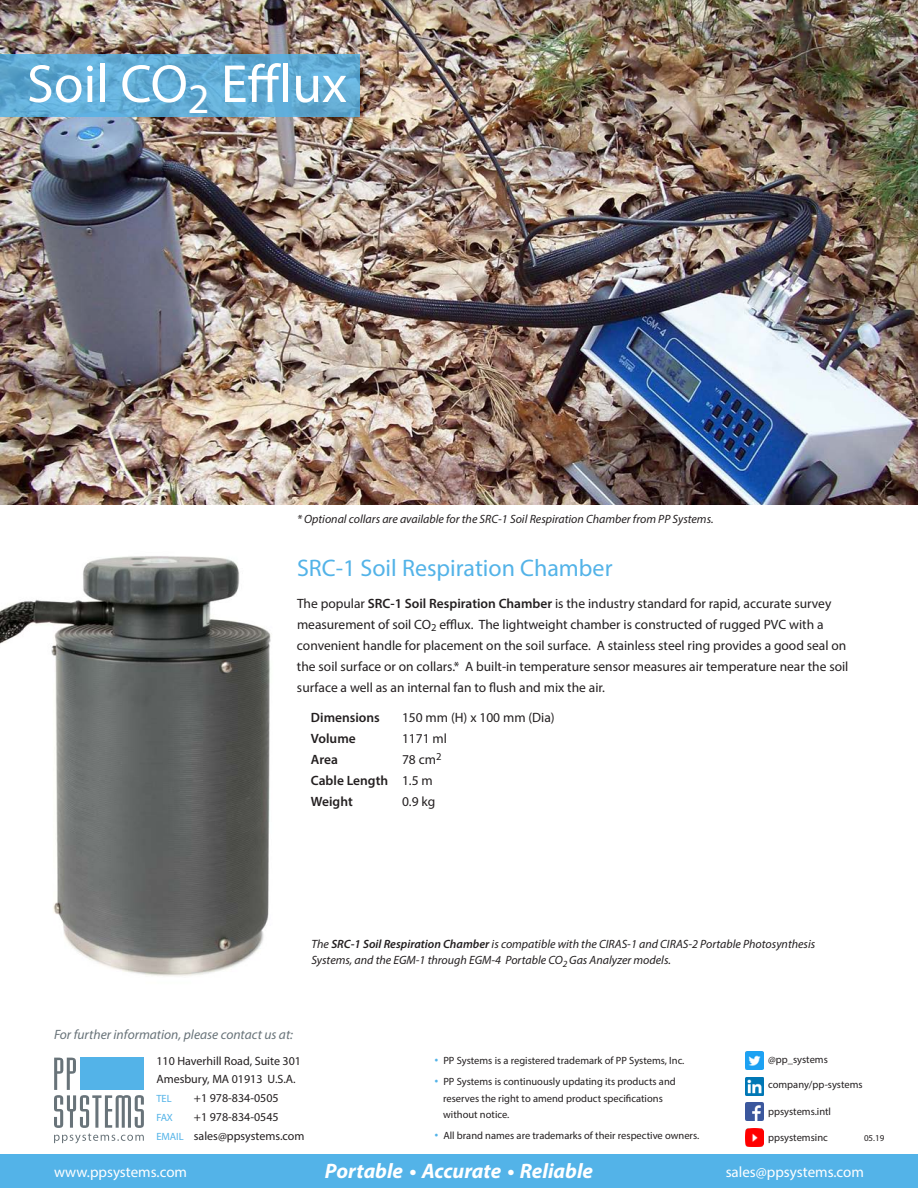
<style>
.page{position:relative;width:918px;height:1188px;background:#fff}
.page>*{position:absolute;margin:0;border:0;box-sizing:border-box;transform-origin:0 0}
.t1{font:54px "Myriad Pro";color:#fff}
.t2{font:24px "Myriad Pro";color:#53b3e8}
.t3{font:italic 700 21px "Myriad Pro";color:#fff}
.t4{font:15px "Myriad Pro";color:#fff}
.t5{font:13.5px/21px "Myriad Pro";color:#231f20}
.t6{font:600 13.5px "Myriad Pro";color:#231f20}
.t7{font:italic 13.5px "Myriad Pro";color:#687379}
.t8{font:italic 12px/16.5px "Myriad Pro";color:#231f20}
.t9{font:12px "Myriad Pro";color:#231f20}
.t10{font:10.5px/16.5px "Myriad Pro";color:#231f20}
.t11{font:10.5px "Myriad Pro";letter-spacing:-.005em;color:#53b3e8}
.t12{font:9px "Myriad Pro";color:#231f20}
.s1{font-weight:600}
.s2{font-weight:400}
.s3{font-size:10.5px;color:#53b3e8}
.s4{font-size:22.5px;color:#53b3e8}
</style>
<div class="page">
<div style="left:0;top:1154px;width:918px;height:34px;background:#53b3e8"></div>
<img style="left:0;top:0;width:918px;height:505px">
<img style="left:746px;top:1052px;width:18px;height:18px">
<img style="left:746px;top:1103px;width:18px;height:18px">
<img style="left:746px;top:1077px;width:18px;height:18px">
<img style="left:746px;top:1128px;width:18px;height:18px">
<img style="left:0;top:556px;width:271px;height:420px">
<div style="left:80px;top:1057px;width:64px;height:33px;background:#53b3e8"></div>
<svg style="left:54px;top:1058px;width:90px;height:85px"></svg>
<svg style="left:0;top:54px;width:360px;height:63px;background:#5fabd4"></svg>
<p class="t1" style="left:27px;top:51px;width:322px">Soil CO<sub>2</sub> Efflux</p>
<p class="t8" style="left:297px;top:510px;width:418px">* Optional collars are available for the SRC-1 Soil Respiration Chamber from PP Systems.</p>
<p class="t2" style="left:297px;top:553px;width:317px">SRC-1 Soil Respiration Chamber</p>
<p class="t5" style="left:297px;top:592px;width:553px">The popular <span class="s1">SRC-1 Soil Respiration Chamber</span> is the industry standard for rapid, accurate survey measurement of soil CO<sub>2</sub> efflux. The lightweight chamber is constructed of rugged PVC with a convenient handle for placement on the soil surface. A stainless steel ring provides a good seal on the soil surface or on collars.* A built-in temperature sensor measures air temperature near the soil surface a well as an internal fan to flush and mix the air.</p>
<p class="t6" style="left:311px;top:709px;width:70px">Dimensions</p>
<p class="t5" style="left:402px;top:707px;width:154px">150 mm (H) x 100 mm (Dia)</p>
<p class="t6" style="left:311px;top:730px;width:46px">Volume</p>
<p class="t5" style="left:402px;top:728px;width:47px">1171 ml</p>
<p class="t6" style="left:311px;top:751px;width:29px">Area</p>
<p class="t5" style="left:402px;top:749px;width:41px">78 cm<sup>2</sup></p>
<p class="t6" style="left:311px;top:772px;width:123px">Cable Length <span class="s2">1.5 m</span></p>
<p class="t6" style="left:311px;top:793px;width:43px">Weight</p>
<p class="t5" style="left:402px;top:791px;width:35px">0.9 kg</p>
<p class="t8" style="left:311px;top:935px;width:505px">The <span class="s1">SRC-1 Soil Respiration Chamber</span> is compatible with the CIRAS-1 and CIRAS-2 Portable Photosynthesis<br>Systems, and the EGM-1 through EGM-4 Portable CO<sub>2</sub> Gas Analyzer models.</p>
<p class="t7" style="left:54px;top:1026px;width:241px">For further information, please contact us at:</p>
<p class="t9" style="left:156px;top:1053px;width:146px">110 Haverhill Road, Suite 301</p>
<p class="t9" style="left:156px;top:1072px;width:141px">Amesbury, MA 01913 U.S.A.</p>
<p class="t11" style="left:156px;top:1092px;width:17px">TEL</p>
<p class="t9" style="left:194px;top:1091px;width:86px">+1 978-834-0505</p>
<p class="t11" style="left:156px;top:1111px;width:18px">FAX</p>
<p class="t9" style="left:194px;top:1110px;width:86px">+1 978-834-0545</p>
<p class="t9" style="left:156px;top:1128px;width:150px"><span class="s3">EMAIL</span> sales@ppsystems.com</p>
<p class="t10" style="left:434px;top:1052px;width:252px"><span class="s4">·</span> PP Systems is a registered trademark of PP Systems, Inc.</p>
<p class="t10" style="left:443px;top:1073px;width:234px;text-indent:-9px"><span class="s4">·</span> PP Systems is continuously updating its products and reserves the right to amend product specifications without notice.</p>
<p class="t10" style="left:434px;top:1127px;width:267px"><span class="s4">·</span> All brand names are trademarks of their respective owners.</p>
<p class="t10" style="left:768px;top:1051px;width:61px">@pp_systems</p>
<p class="t10" style="left:768px;top:1076px;width:96px">company/pp-systems</p>
<p class="t10" style="left:768px;top:1103px;width:64px">ppsystems.intl</p>
<p class="t10" style="left:768px;top:1129px;width:61px">ppsystemsinc</p>
<p class="t12" style="left:864px;top:1132px;width:22px">05.19</p>
<p class="t3" style="left:325px;top:1158px;width:270px">Portable • Accurate • Reliable</p>
<p class="t4" style="left:54px;top:1163px;width:135px">www.ppsystems.com</p>
<p class="t4" style="left:726px;top:1163px;width:140px">sales@ppsystems.com</p>
</div>
